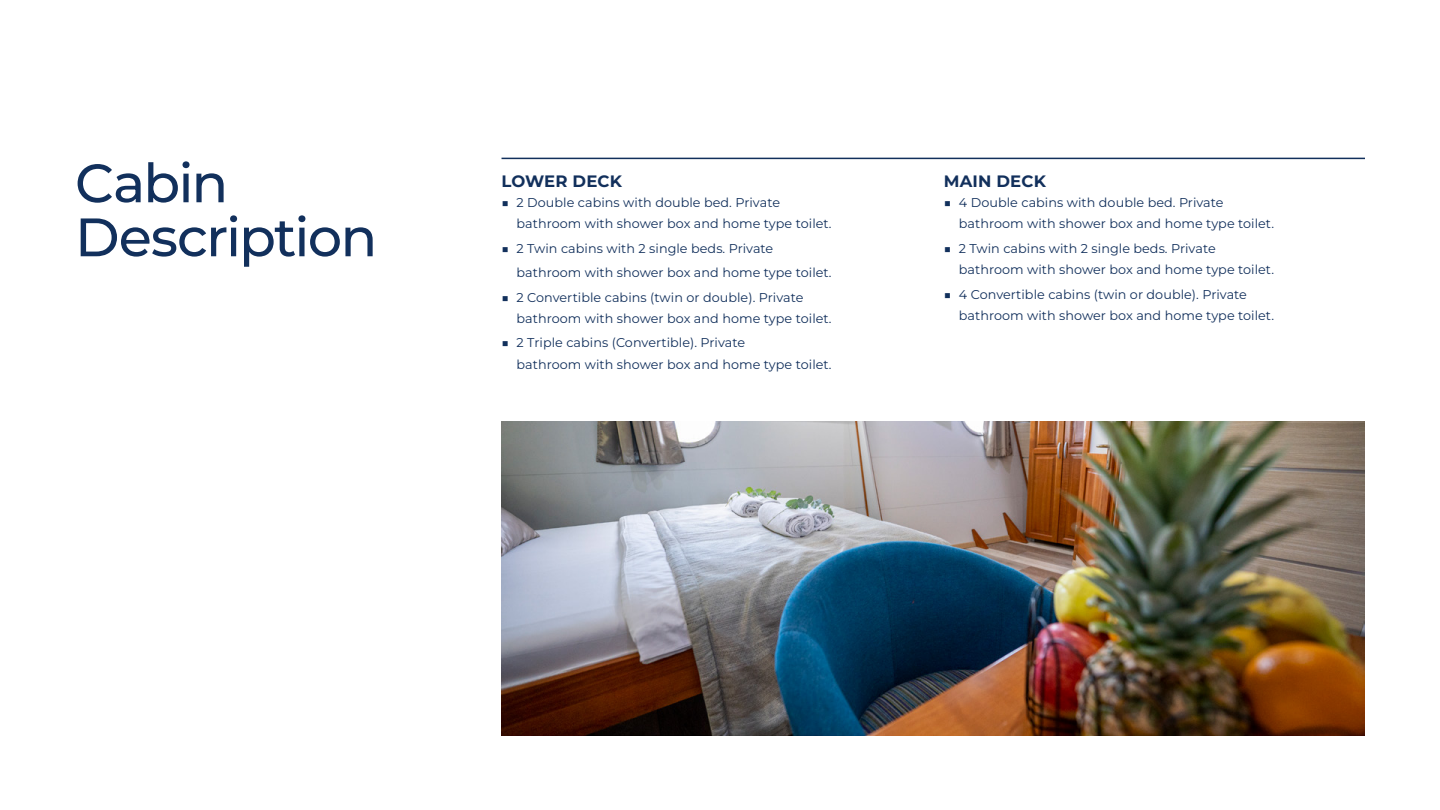
<style>
.page{position:relative;width:1440px;height:810px;background:#fff}
.page>*{position:absolute;margin:0;border:0;box-sizing:border-box;transform-origin:0 0}
.t1{font:500 54px/54px "Montserrat";letter-spacing:-.03em;color:#12305c}
.t2{font:700 16.5px "Montserrat";letter-spacing:.01em;color:#12305c}
.t3{font:12.75px/21.5px "Montserrat";letter-spacing:.005em;color:#12305c}
</style>
<div class="page">
<hr style="left:502px;top:158px;width:863px;height:1px;background:#12305c">
<img style="left:502px;top:421px;width:863px;height:314px">
<h1 class="t1" style="left:75px;top:155px;width:304px">Cabin<br>Description</h1>
<p class="t2" style="left:502px;top:170px;width:122px">LOWER DECK</p>
<p class="t3" style="left:517px;top:191px;width:317px;text-indent:-15px">■ 2 Double cabins with double bed. Private bathroom with shower box and home type toilet.</p>
<p class="t3" style="left:517px;top:236px;width:317px;line-height:24.5px;text-indent:-15px">■ 2 Twin cabins with 2 single beds. Private bathroom with shower box and home type toilet.</p>
<p class="t3" style="left:517px;top:286px;width:317px;text-indent:-15px">■ 2 Convertible cabins (twin or double). Private bathroom with shower box and home type toilet.</p>
<p class="t3" style="left:517px;top:332px;width:317px;text-indent:-15px">■ 2 Triple cabins (Convertible). Private<br>bathroom with shower box and home type toilet.</p>
<p class="t2" style="left:944px;top:170px;width:104px">MAIN DECK</p>
<p class="t3" style="left:959px;top:191px;width:317px;text-indent:-15px">■ 4 Double cabins with double bed. Private bathroom with shower box and home type toilet.</p>
<p class="t3" style="left:959px;top:237px;width:317px;text-indent:-15px">■ 2 Twin cabins with 2 single beds. Private bathroom with shower box and home type toilet.</p>
<p class="t3" style="left:959px;top:283px;width:317px;text-indent:-15px">■ 4 Convertible cabins (twin or double). Private bathroom with shower box and home type toilet.</p>
</div>
